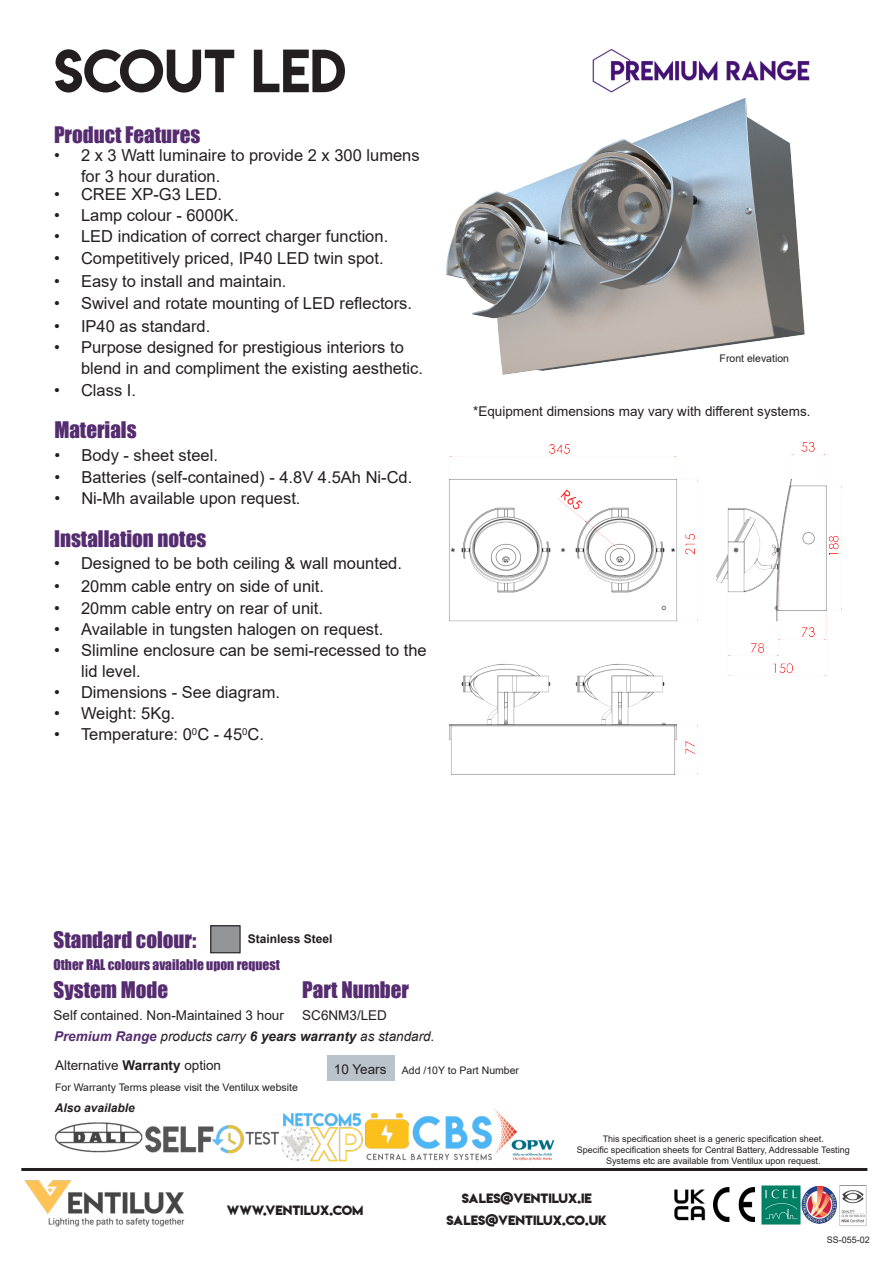
<style>
.page{position:relative;width:893px;height:1263px;background:#fff}
.page>*{position:absolute;margin:0;border:0;box-sizing:border-box;transform-origin:0 0}
.t1{font:54px "Lemon Milk";color:#231f20}
.t2{font:21px "Impact";color:#552c6f}
.t3{font:16.5px/21px "Arial";color:#231f20}
.t4{font:13.5px "Arial";color:#231f20}
.t5{font:italic 13.5px "Arial";color:#231f20}
.t6{font:13.5px "Impact";color:#552c6f}
.t7{font:12px "Lemon Milkbold";color:#231f20}
.t8{font:700 12px "Arial";color:#231f20}
.t9{font:italic 700 12px "Arial";color:#231f20}
.t10{font:10.5px "Arial";color:#231f20}
.t11{font:9px "Arial";color:#231f20}
.s1{font-weight:700;color:#552c6f}
.s2{font-weight:700}
</style>
<div class="page">
<hr style="left:21px;top:1168px;width:846px;height:3px;background:#231f20">
<img style="left:24px;top:1180px;width:161px;height:47px">
<img style="left:761px;top:1185px;width:40px;height:39px">
<img style="left:801px;top:1185px;width:66px;height:41px">
<img style="left:713px;top:1188px;width:42px;height:33px">
<img style="left:494px;top:1108px;width:61px;height:53px">
<img style="left:55px;top:1122px;width:88px;height:31px">
<img style="left:145px;top:1125px;width:134px;height:29px">
<img style="left:282px;top:1113px;width:210px;height:48px">
<img style="left:674px;top:1189px;width:32px;height:32px">
<img style="left:446px;top:48px;width:364px;height:327px">
<img style="left:449px;top:442px;width:393px;height:333px">
<div style="left:211px;top:926px;width:29px;height:27px;background:#939598"></div>
<div style="left:210px;top:925px;width:31px;height:28px;border:1px solid #231f20"></div>
<div style="left:327px;top:1055px;width:68px;height:26px;background:#bac2ca"></div>
<p class="t1" style="left:54px;top:33px;width:294px">SCOUT LED</p>
<p class="t2" style="left:54px;top:118px;width:148px">Product Features</p>
<p class="t3" style="left:81px;top:144px;width:340px;text-indent:-27px">• 2 x 3 Watt luminaire to provide 2 x 300 lumens for 3 hour duration.</p>
<p class="t3" style="left:54px;top:183px;width:170px">• CREE XP-G3 LED.</p>
<p class="t3" style="left:54px;top:204px;width:186px">• Lamp colour - 6000K.</p>
<p class="t3" style="left:54px;top:225px;width:336px">• LED indication of correct charger function.</p>
<p class="t3" style="left:54px;top:248px;width:331px">• Competitively priced, IP40 LED twin spot.</p>
<p class="t3" style="left:54px;top:270px;width:234px">• Easy to install and maintain.</p>
<p class="t3" style="left:54px;top:293px;width:360px">• Swivel and rotate mounting of LED reflectors.</p>
<p class="t3" style="left:54px;top:315px;width:158px">• IP40 as standard.</p>
<p class="t3" style="left:81px;top:336px;width:344px;text-indent:-27px">• Purpose designed for prestigious interiors to blend in and compliment the existing aesthetic.</p>
<p class="t3" style="left:54px;top:380px;width:84px">• Class I.</p>
<p class="t2" style="left:54px;top:414px;width:84px">Materials</p>
<p class="t3" style="left:54px;top:444px;width:165px">• Body - sheet steel.</p>
<p class="t3" style="left:54px;top:467px;width:360px">• Batteries (self-contained) - 4.8V 4.5Ah Ni-Cd.</p>
<p class="t3" style="left:54px;top:488px;width:248px">• Ni-Mh available upon request.</p>
<p class="t2" style="left:54px;top:522px;width:154px">Installation notes</p>
<p class="t3" style="left:54px;top:553px;width:349px">• Designed to be both ceiling &amp; wall mounted.</p>
<p class="t3" style="left:54px;top:575px;width:272px">• 20mm cable entry on side of unit.</p>
<p class="t3" style="left:54px;top:598px;width:271px">• 20mm cable entry on rear of unit.</p>
<p class="t3" style="left:54px;top:619px;width:331px">• Available in tungsten halogen on request.</p>
<p class="t3" style="left:81px;top:640px;width:347px;text-indent:-27px">• Slimline enclosure can be semi-recessed to the lid level.</p>
<p class="t3" style="left:54px;top:682px;width:227px">• Dimensions - See diagram.</p>
<p class="t3" style="left:54px;top:703px;width:123px">• Weight: 5Kg.</p>
<p class="t3" style="left:54px;top:724px;width:212px">• Temperature: 0<sup>0</sup>C - 45<sup>0</sup>C.</p>
<p class="t10" style="left:720px;top:351px;width:71px">Front elevation</p>
<p class="t4" style="left:473px;top:402px;width:339px">*Equipment dimensions may vary with different systems.</p>
<p class="t2" style="left:53px;top:923px;width:144px">Standard colour:</p>
<p class="t8" style="left:248px;top:930px;width:86px">Stainless Steel</p>
<p class="t6" style="left:53px;top:954px;width:228px">Other RAL colours available upon request</p>
<p class="t2" style="left:54px;top:973px;width:116px">System Mode</p>
<p class="t2" style="left:302px;top:973px;width:108px">Part Number</p>
<p class="t4" style="left:54px;top:1005px;width:232px">Self contained. Non-Maintained 3 hour</p>
<p class="t4" style="left:302px;top:1005px;width:86px">SC6NM3/LED</p>
<p class="t5" style="left:54px;top:1027px;width:382px"><span class="s1">Premium Range</span> products carry <span class="s2">6 years warranty</span> as standard.</p>
<p class="t4" style="left:55px;top:1056px;width:168px">Alternative <span class="s2">Warranty</span> option</p>
<p class="t4" style="left:334px;top:1060px;width:54px">10 Years</p>
<p class="t10" style="left:402px;top:1062px;width:119px">Add /10Y to Part Number</p>
<p class="t10" style="left:55px;top:1080px;width:244px">For Warranty Terms please visit the Ventilux website</p>
<p class="t9" style="left:55px;top:1100px;width:82px">Also available</p>
<p class="t7" style="left:227px;top:1202px;width:138px">WWW.VENTILUX.COM</p>
<p class="t11" style="left:603px;top:1133px;width:223px">This specification sheet is a generic specification sheet.</p>
<p class="t11" style="left:577px;top:1143px;width:274px">Specific specification sheets for Central Battery, Addressable Testing</p>
<p class="t11" style="left:606px;top:1154px;width:216px">Systems etc are available from Ventilux upon request.</p>
<p class="t7" style="left:462px;top:1189px;width:132px">SALES@VENTILUX.IE</p>
<p class="t7" style="left:446px;top:1212px;width:162px">SALES@VENTILUX.CO.UK</p>
<p class="t11" style="left:827px;top:1233px;width:45px">SS-055-02</p>
</div>
